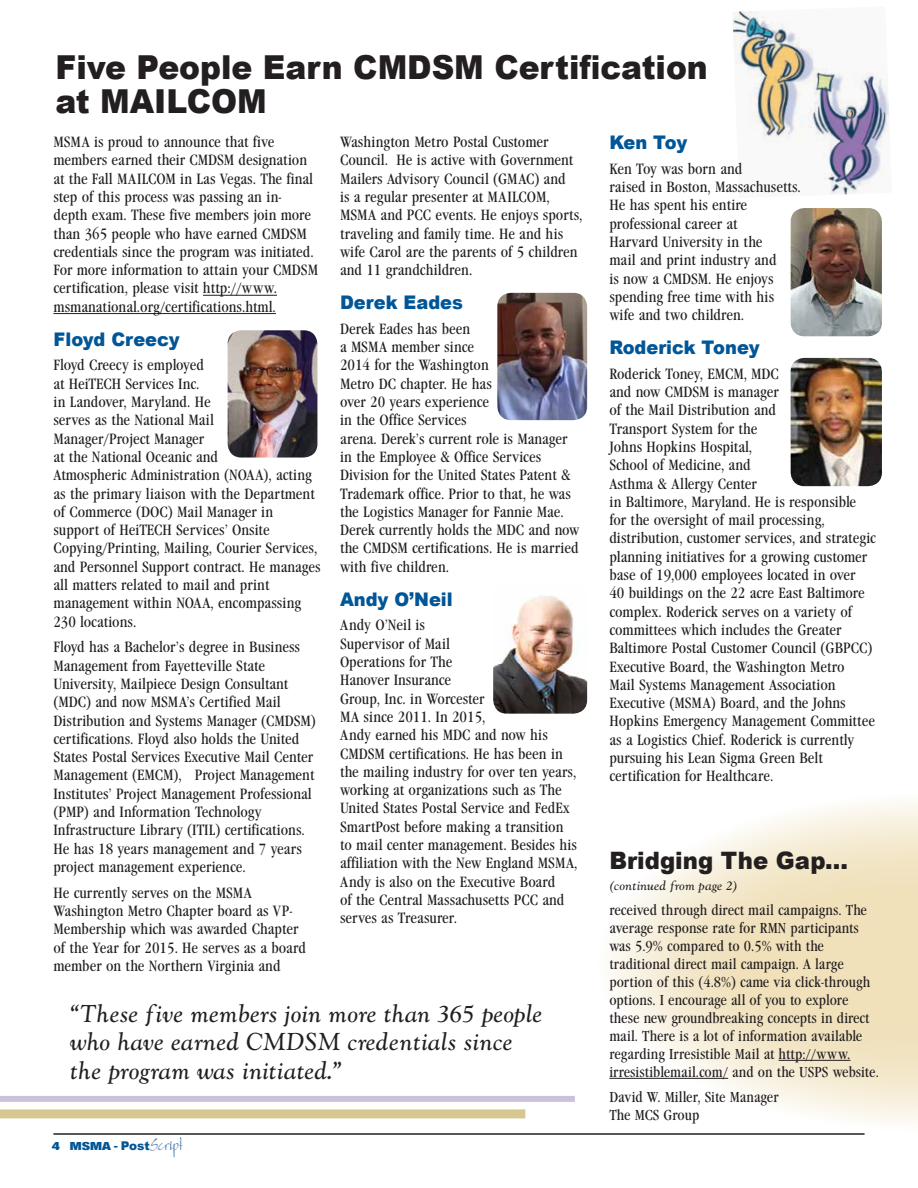
<style>
.page{position:relative;width:918px;height:1188px;background:#fff}
.page>*{position:absolute;margin:0;border:0;box-sizing:border-box;transform-origin:0 0}
.t1{font:900 33px/34.5px "Arial";color:#231f20;scale:.95 1}
.t2{font:25.5px/28.5px "Goudy Catalogue Italic DTC";color:#231f20}
.t3{font:900 24px "Arial";color:#231f20;scale:.95 1}
.t4{font:900 18.75px "Arial";color:#005697;scale:.95 1}
.t5{font:15.45px/18.3px "Garamond Condensed Book DTC";color:#231f20}
.t6{font:15px/18px "Garamond Condensed Book DTC";color:#231f20}
.t7{font:13.5px "Goudy Catalogue Italic DTC";color:#231f20}
.t8{font:12px "Sans Black Condensed DTC";color:#005697;scale:1.4 1}
.s1{font-family:"Arial";font-weight:900}
.s2{font-family:"Bergell Let Plain";font-size:16.5px;color:#4777af}
</style>
<div class="page">
<hr style="left:53px;top:1133px;width:812px;height:2px;background:#231f20">
<svg style="left:609px;top:802px;width:309px;height:321px"></svg>
<img style="left:732px;top:11px;width:157px;height:184px">
<hr style="left:203px;top:295px;width:74px;height:1px;background:#231f20">
<hr style="left:53px;top:313px;width:223px;height:1px;background:#231f20">
<img style="left:228px;top:330px;width:89px;height:128px">
<img style="left:497px;top:293px;width:90px;height:127px">
<img style="left:493px;top:596px;width:94px;height:118px">
<img style="left:791px;top:208px;width:91px;height:128px">
<img style="left:791px;top:358px;width:91px;height:128px">
<hr style="left:779px;top:1060px;width:72px;height:1px;background:#231f20">
<hr style="left:609px;top:1078px;width:119px;height:1px;background:#231f20">
<div style="left:0;top:1109px;width:525px;height:9px;background:#d6c790"></div>
<div style="left:0;top:1096px;width:575px;height:6px;background:#cdc0df"></div>
<h1 class="t1" style="left:56px;top:49px;width:688px">Five People Earn CMDSM Certification at MAILCOM</h1>
<p class="t5" style="left:340px;top:133px;width:244px">Washington Metro Postal Customer Council. He is active with Government Mailers Advisory Council (GMAC) and<br>is a regular presenter at MAILCOM, MSMA and PCC events. He enjoys sports, traveling and family time. He and his wife Carol are the parents of 5 children and 11 grandchildren.</p>
<p class="t4" style="left:340px;top:289px;width:131px">Derek Eades</p>
<p class="t5" style="left:340px;top:320px;width:241px">Derek Eades has been<br>a MSMA member since<br>2014 for the Washington<br>Metro DC chapter. He has<br>over 20 years experience<br>in the Office Services<br>arena. Derek’s current role is Manager in the Employee &amp; Office Services<br>Division for the United States Patent &amp;<br>Trademark office. Prior to that, he was the Logistics Manager for Fannie Mae.<br>Derek currently holds the MDC and now the CMDSM certifications. He is married with five children.</p>
<p class="t4" style="left:340px;top:585px;width:120px">Andy O’Neil</p>
<p class="t5" style="left:340px;top:616px;width:239px">Andy O’Neil is<br>Supervisor of Mail<br>Operations for The<br>Hanover Insurance<br>Group, Inc. in Worcester<br>MA since 2011. In 2015,<br>Andy earned his MDC and now his<br>CMDSM certifications. He has been in the mailing industry for over ten years, working at organizations such as The<br>United States Postal Service and FedEx<br>SmartPost before making a transition to mail center management. Besides his affiliation with the New England MSMA,<br>Andy is also on the Executive Board<br>of the Central Massachusetts PCC and serves as Treasurer.</p>
<p class="t4" style="left:609px;top:129px;width:84px">Ken Toy</p>
<p class="t5" style="left:609px;top:160px;width:193px">Ken Toy was born and<br>raised in Boston, Massachusetts.<br>He has spent his entire professional career at<br>Harvard University in the<br>mail and print industry and<br>is now a CMDSM. He enjoys spending free time with his wife and two children.</p>
<p class="t4" style="left:609px;top:334px;width:160px">Roderick Toney</p>
<p class="t5" style="left:609px;top:365px;width:268px">Roderick Toney, EMCM, MDC<br>and now CMDSM is manager<br>of the Mail Distribution and<br>Transport System for the<br>Johns Hopkins Hospital,<br>School of Medicine, and<br>Asthma &amp; Allergy Center<br>in Baltimore, Maryland. He is responsible for the oversight of mail processing, distribution, customer services, and strategic planning initiatives for a growing customer base of 19,000 employees located in over<br>40 buildings on the 22 acre East Baltimore complex. Roderick serves on a variety of committees which includes the Greater Baltimore Postal Customer Council (GBPCC)<br>Executive Board, the Washington Metro<br>Mail Systems Management Association Executive (MSMA) Board, and the Johns Hopkins Emergency Management Committee as a Logistics Chief. Roderick is currently pursuing his Lean Sigma Green Belt certification for Healthcare.</p>
<p class="t5" style="left:53px;top:133px;width:266px">MSMA is proud to announce that five members earned their CMDSM designation at the Fall MAILCOM in Las Vegas. The final step of this process was passing an in&shy;depth exam. These five members join more than 365 people who have earned CMDSM credentials since the program was initiated.<br>For more information to attain your CMDSM certification, please visit http://www. msmanational.org/certifications.html.</p>
<p class="t4" style="left:53px;top:325px;width:134px">Floyd Creecy</p>
<p class="t5" style="left:53px;top:356px;width:269px">Floyd Creecy is employed<br>at HeiTECH Services Inc.<br>in Landover, Maryland. He<br>serves as the National Mail<br>Manager/Project Manager<br>at the National Oceanic and<br>Atmospheric Administration (NOAA), acting as the primary liaison with the Department of Commerce (DOC) Mail Manager in support of HeiTECH Services’ Onsite Copying/Printing, Mailing, Courier Services, and Personnel Support contract. He manages all matters related to mail and print management within NOAA, encompassing 230 locations.</p>
<p class="t5" style="left:53px;top:638px;width:264px">Floyd has a Bachelor’s degree in Business Management from Fayetteville State University, Mailpiece Design Consultant (MDC) and now MSMA’s Certified Mail Distribution and Systems Manager (CMDSM) certifications. Floyd also holds the United States Postal Services Executive Mail Center Management (EMCM), Project Management Institutes’ Project Management Professional (PMP) and Information Technology Infrastructure Library (ITIL) certifications.<br>He has 18 years management and 7 years project management experience.</p>
<p class="t5" style="left:53px;top:884px;width:254px">He currently serves on the MSMA Washington Metro Chapter board as VP-Membership which was awarded Chapter of the Year for 2015. He serves as a board member on the Northern Virginia and</p>
<h3 class="t3" style="left:609px;top:843px;width:253px">Bridging The Gap...</h3>
<p class="t6" style="left:609px;top:901px;width:271px">received through direct mail campaigns. The average response rate for RMN participants was 5.9% compared to 0.5% with the traditional direct mail campaign. A large portion of this (4.8%) came via click-through options. I encourage all of you to explore these new groundbreaking concepts in direct mail. There is a lot of information available regarding Irresistible Mail at http://www. irresistiblemail.com/ and on the USPS website.</p>
<p class="t6" style="left:609px;top:1088px;width:171px">David W. Miller, Site Manager<br>The MCS Group</p>
<p class="t7" style="left:609px;top:878px;width:130px">(continued from page 2)</p>
<h2 class="t2" style="left:70px;top:1000px;width:474px">“These five members join more than 365 people who have earned CMDSM credentials since the program was initiated.”</h2>
<p class="t8" style="left:52px;top:1139px;width:95px">4 MSMA - <span class="s1">Post</span><span class="s2">Script</span></p>
</div>
